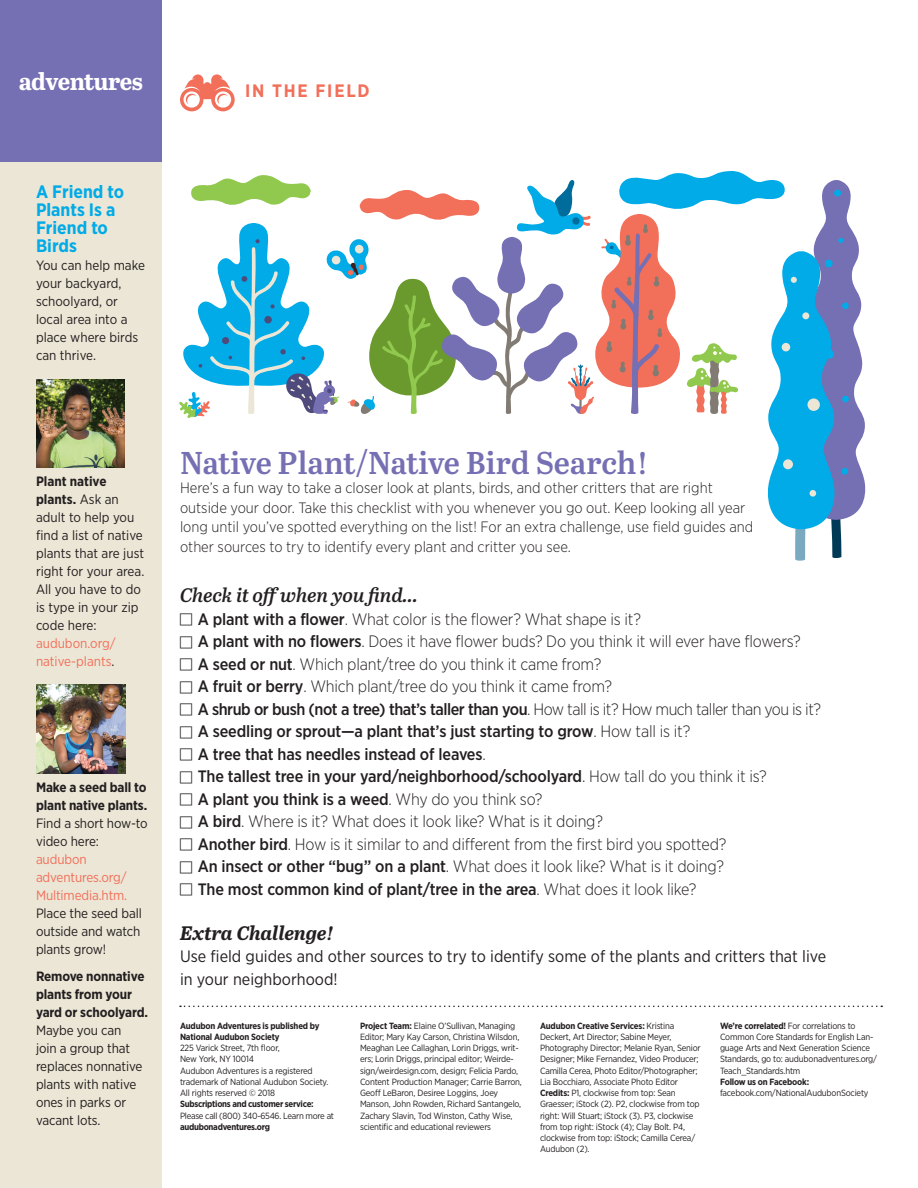
<style>
.page{position:relative;width:918px;height:1188px;background:#fff}
.page>*{position:absolute;margin:0;border:0;box-sizing:border-box;transform-origin:0 0}
.t1{font:600 31.5px "Abril Text";letter-spacing:-.01em;color:#756fb3}
.t2{font:700 24px "Abril Text";letter-spacing:-.025em;color:#fff}
.t3{font:italic 600 19.5px "Abril Text";color:#231f20}
.t4{font:italic 700 19.5px "Abril Text";letter-spacing:-.005em;color:#231f20}
.t5{font:700 18px/18px "Gotham Narrow";color:#00abe7}
.t6{font:700 18px "Gotham Narrow";letter-spacing:.1em;color:#f26f59}
.t7{font:300 16.5px "Gotham Narrow";letter-spacing:-.01em;color:#231f20}
.t8{font:500 16.5px "Gotham Narrow";letter-spacing:-.01em;color:#231f20}
.t9{font:16.5px/22.5px "Gotham Narrow";color:#231f20}
.t10{font:500 16.5px "Gotham Narrow";letter-spacing:-.03em;color:#231f20}
.t11{font:300 15px/19.5px "Gotham Narrow";color:#231f20}
.t12{font:13.5px/18px "Gotham Narrow";letter-spacing:-.01em;color:#231f20}
.t13{font:13.5px "Gotham Narrow";color:#f26f59}
.t14{font:9px/11.2px "Gotham Narrow";letter-spacing:-.02em;color:#231f20}
.t15{font:700 9px/11.2px "Gotham Narrow";letter-spacing:-.02em;color:#231f20}
.s1{font-weight:700}
.s2{color:#231f20}
.s3{color:#f26f59}
.s4{font-weight:500}
.s5{font-weight:300}
</style>
<div class="page">
<div style="left:0;top:162px;width:162px;height:1026px;background:#ece6d6"></div>
<svg style="left:180px;top:1006px;width:702px;height:1px"></svg>
<img style="left:36px;top:379px;width:89px;height:89px">
<img style="left:37px;top:685px;width:88px;height:88px">
<svg style="left:179px;top:171px;width:687px;height:390px"></svg>
<svg style="left:180px;top:74px;width:55px;height:37px"></svg>
<div style="left:0;top:0;width:162px;height:161px;background:#756fb3"></div>
<p class="t2" style="left:19px;top:64px;width:126px">adventures</p>
<p class="t5" style="left:36px;top:183px;width:90px">A Friend to<br>Plants Is a<br>Friend to<br>Birds</p>
<p class="t12" style="left:36px;top:256px;width:110px">You can help make your backyard, schoolyard, or local area into a place where birds can thrive.</p>
<p class="t6" style="left:245px;top:79px;width:126px">IN THE FIELD</p>
<p class="t12" style="left:36px;top:472px;width:110px"><span class="s1">Plant native plants.</span> Ask an adult to help you find a list of native plants that are just right for your area.<br>All you have to do is type in your zip code here:</p>
<p class="t13" style="left:36px;top:635px;width:81px">audubon.org/</p>
<p class="t13" style="left:36px;top:653px;width:80px">native-plants<span class="s2">.</span></p>
<p class="t12" style="left:36px;top:778px;width:113px"><span class="s1">Make a seed ball to plant native plants.<br></span>Find a short how-to video here: <span class="s3">audubon adventures.org/<br>Multimedia.htm.<br></span>Place the seed ball outside and watch plants grow!</p>
<p class="t12" style="left:36px;top:967px;width:114px"><span class="s1">Remove nonnative plants from your yard or schoolyard.<br></span>Maybe you can<br>join a group that replaces nonnative plants with native ones in parks or vacant lots.</p>
<p class="t1" style="left:180px;top:440px;width:470px">Native Plant/Native Bird Search!</p>
<p class="t11" style="left:180px;top:478px;width:575px">Here’s a fun way to take a closer look at plants, birds, and other critters that are right outside your door. Take this checklist with you whenever you go out. Keep looking all year long until you’ve spotted everything on the list! For an extra challenge, use field guides and other sources to try to identify every plant and critter you see.</p>
<p class="t3" style="left:180px;top:581px;width:239px">Check it off when you find…</p>
<p class="t7" style="left:198px;top:609px;width:445px"><span class="s4">A plant with a flower</span>. What color is the flower? What shape is it?</p>
<p class="t7" style="left:198px;top:631px;width:605px"><span class="s4">A plant with no flowers</span>. Does it have flower buds? Do you think it will ever have flowers?</p>
<p class="t7" style="left:198px;top:654px;width:405px"><span class="s4">A seed or nut</span>. Which plant/tree do you think it came from?</p>
<p class="t7" style="left:198px;top:676px;width:416px"><span class="s4">A fruit or berry</span>. Which plant/tree do you think it came from?</p>
<p class="t10" style="left:198px;top:698px;width:625px">A shrub or bush (not a tree) that’s taller than you<span class="s5">. How tall is it? How much taller than you is it?</span></p>
<p class="t8" style="left:198px;top:721px;width:494px">A seedling or sprout—a plant that’s just starting to grow<span class="s5">. How tall is it?</span></p>
<p class="t8" style="left:198px;top:743px;width:290px">A tree that has needles instead of leaves<span class="s5">.</span></p>
<p class="t8" style="left:198px;top:766px;width:571px">The tallest tree in your yard/neighborhood/schoolyard<span class="s5">. How tall do you think it is?</span></p>
<p class="t8" style="left:198px;top:788px;width:346px">A plant you think is a weed<span class="s5">. Why do you think so?</span></p>
<p class="t7" style="left:198px;top:811px;width:407px"><span class="s4">A bird</span>. Where is it? What does it look like? What is it doing?</p>
<p class="t7" style="left:198px;top:834px;width:530px"><span class="s4">Another bird</span>. How is it similar to and different from the first bird you spotted?</p>
<p class="t7" style="left:198px;top:856px;width:528px"><span class="s4">An insect or other “bug” on a plant</span>. What does it look like? What is it doing?</p>
<p class="t8" style="left:198px;top:878px;width:500px">The most common kind of plant/tree in the area<span class="s5">. What does it look like?</span></p>
<p class="t4" style="left:180px;top:918px;width:156px">Extra Challenge!</p>
<p class="t9" style="left:180px;top:945px;width:648px">Use field guides and other sources to try to identify some of the plants and critters that live in your neighborhood!</p>
<p class="t15" style="left:180px;top:1020px;width:141px">Audubon Adventures is published by<br>National Audubon Society</p>
<p class="t14" style="left:180px;top:1042px;width:101px">225 Varick Street, 7th floor,</p>
<p class="t14" style="left:180px;top:1053px;width:75px">New York, NY 10014</p>
<p class="t14" style="left:180px;top:1065px;width:150px">Audubon Adventures is a registered trademark of National Audubon Society.</p>
<p class="t14" style="left:180px;top:1087px;width:97px">All rights reserved © 2018</p>
<p class="t15" style="left:180px;top:1099px;width:135px">Subscriptions and customer service:</p>
<p class="t14" style="left:180px;top:1110px;width:156px">Please call (800) 340-6546. Learn more at <span class="s1">audubonadventures.org</span></p>
<p class="t14" style="left:360px;top:1020px;width:163px"><span class="s1">Project Team:</span> Elaine O’Sullivan, Managing Editor; Mary Kay Carson, Christina Wilsdon, Meaghan Lee Callaghan, Lorin Driggs, writ&shy;ers; Lorin Driggs, principal editor; Weirde&shy;sign/weirdesign.com, design; Felicia Pardo, Content Production Manager; Carrie Barron, Geoff LeBaron, Desiree Loggins, Joey Manson, John Rowden, Richard Santangelo, Zachary Slavin, Tod Winston, Cathy Wise, scientific and educational reviewers</p>
<p class="t14" style="left:540px;top:1020px;width:162px"><span class="s1">Audubon Creative Services:</span> Kristina Deckert, Art Director; Sabine Meyer, Photography Director; Melanie Ryan, Senior Designer; Mike Fernandez, Video Producer; Camilla Cerea, Photo Editor/Photographer; Lia Bocchiaro, Associate Photo Editor</p>
<p class="t14" style="left:540px;top:1087px;width:161px"><span class="s1">Credits:</span> P1, clockwise from top: Sean Graesser; iStock (2). P2, clockwise from top right: Will Stuart; iStock (3). P3, clockwise from top right: iStock (4); Clay Bolt. P4, clockwise from top: iStock; Camilla Cerea/ Audubon (2).</p>
<p class="t14" style="left:720px;top:1020px;width:159px"><span class="s1">We’re correlated!</span> For correlations to Common Core Standards for English Lan&shy;guage Arts and Next Generation Science Standards, go to: audubonadventures.org/ Teach_Standards.htm</p>
<p class="t15" style="left:720px;top:1076px;width:91px">Follow us on Facebook:</p>
<p class="t14" style="left:720px;top:1087px;width:150px">facebook.com/NationalAudubonSociety</p>
</div>
